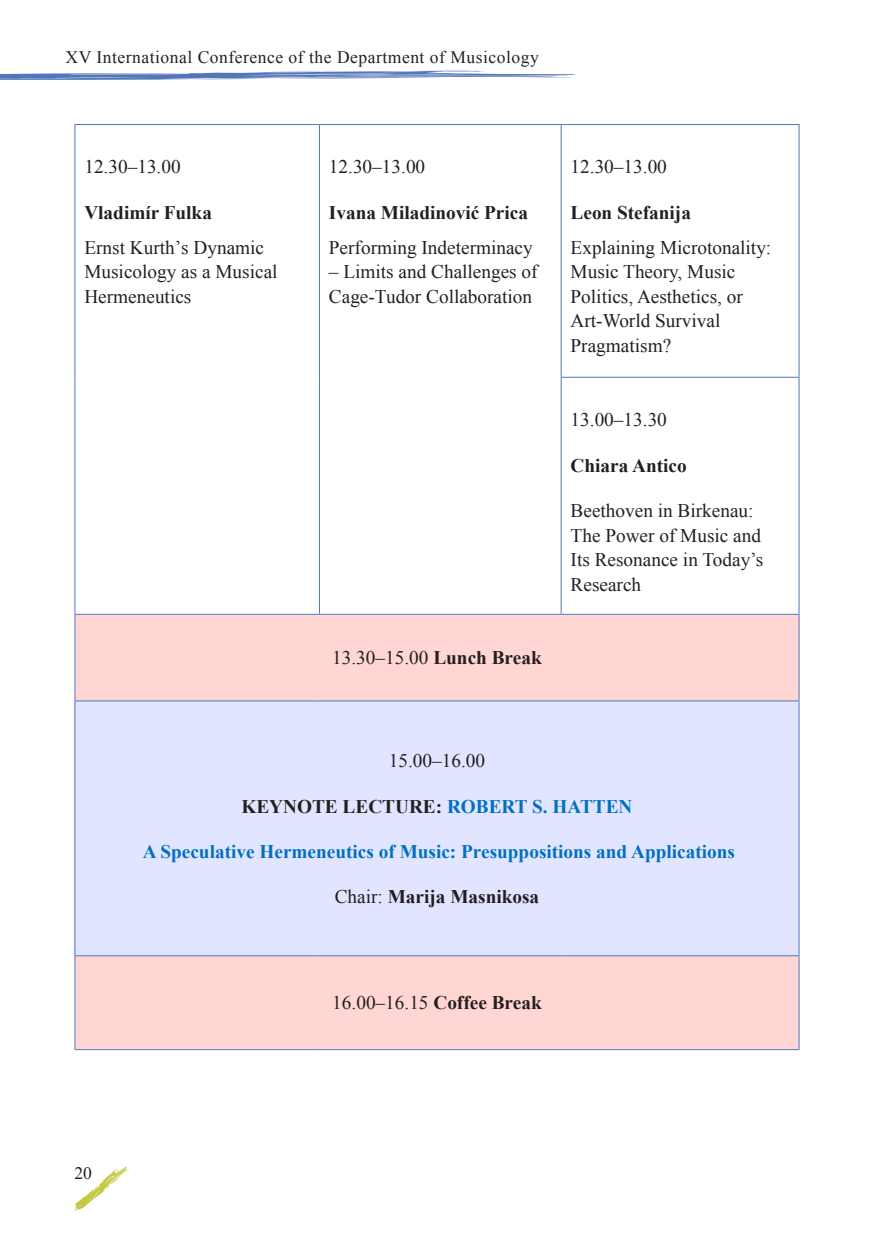
<style>
.page{position:relative;width:874px;height:1241px;background:#fff}
.page>*{position:absolute;margin:0;border:0;box-sizing:border-box;transform-origin:0 0}
.t1{font:19.25px/24.5px "Times New Roman";color:#231f20}
.t2{font:700 19.25px "Times New Roman";color:#231f20}
.t3{font:700 19.25px "Times New Roman";color:#0070c0}
.t4{font:17.5px "Times New Roman";letter-spacing:.03em;color:#231f20}
.s1{font-weight:700}
.s2{color:#0070c0}
.s3{font-weight:400}
</style>
<div class="page">
<svg style="left:74px;top:1166px;width:55px;height:45px"></svg>
<svg style="left:0;top:71px;width:576px;height:9px"></svg>
<div style="left:75px;top:614px;width:723px;height:435px;background:#ffd6d3"></div>
<div style="left:75px;top:700px;width:723px;height:255px;background:#e2e5ff"></div>
<hr style="left:74px;top:124px;width:245px;height:1px;background:#5376bb">
<hr style="left:74px;top:125px;width:1px;height:252px;background:#5376bb">
<hr style="left:319px;top:124px;width:242px;height:1px;background:#5376bb">
<hr style="left:319px;top:125px;width:1px;height:252px;background:#5376bb">
<hr style="left:561px;top:124px;width:238px;height:1px;background:#5376bb">
<hr style="left:560px;top:125px;width:1px;height:252px;background:#5376bb">
<hr style="left:798px;top:125px;width:1px;height:252px;background:#5376bb">
<hr style="left:74px;top:377px;width:1px;height:236px;background:#5376bb">
<hr style="left:319px;top:377px;width:1px;height:236px;background:#5376bb">
<hr style="left:560px;top:377px;width:239px;height:1px;background:#5376bb">
<hr style="left:560px;top:377px;width:1px;height:236px;background:#5376bb">
<hr style="left:798px;top:377px;width:1px;height:236px;background:#5376bb">
<hr style="left:74px;top:613px;width:245px;height:1px;background:#5376bb">
<hr style="left:74px;top:614px;width:1px;height:86px;background:#5376bb">
<hr style="left:319px;top:613px;width:242px;height:1px;background:#5376bb">
<hr style="left:561px;top:613px;width:238px;height:1px;background:#5376bb">
<hr style="left:798px;top:614px;width:1px;height:86px;background:#5376bb">
<hr style="left:74px;top:700px;width:245px;height:1px;background:#5376bb">
<hr style="left:74px;top:701px;width:1px;height:254px;background:#5376bb">
<hr style="left:319px;top:700px;width:242px;height:1px;background:#5376bb">
<hr style="left:561px;top:700px;width:238px;height:1px;background:#5376bb">
<hr style="left:798px;top:701px;width:1px;height:254px;background:#5376bb">
<hr style="left:74px;top:955px;width:245px;height:1px;background:#5376bb">
<hr style="left:74px;top:956px;width:1px;height:93px;background:#5376bb">
<hr style="left:319px;top:955px;width:242px;height:1px;background:#5376bb">
<hr style="left:561px;top:955px;width:238px;height:1px;background:#5376bb">
<hr style="left:798px;top:956px;width:1px;height:93px;background:#5376bb">
<hr style="left:74px;top:1049px;width:245px;height:1px;background:#5376bb">
<hr style="left:319px;top:1049px;width:242px;height:1px;background:#5376bb">
<hr style="left:561px;top:1049px;width:238px;height:1px;background:#5376bb">
<p class="t4" style="left:65px;top:45px;width:474px">XV International Conference of the Department of Musicology</p>
<p class="t1" style="left:84px;top:154px;width:98px">12.30–13.00</p>
<p class="t2" style="left:84px;top:199px;width:129px">Vladimír Fulka</p>
<p class="t1" style="left:84px;top:235px;width:195px">Ernst Kurthʼs Dynamic<br>Musicology as a Musical<br>Hermeneutics</p>
<p class="t1" style="left:329px;top:154px;width:98px">12.30–13.00</p>
<p class="t2" style="left:329px;top:199px;width:200px">Ivana Miladinović Prica</p>
<p class="t1" style="left:329px;top:235px;width:205px">Performing Indeterminacy</p>
<p class="t1" style="left:329px;top:259px;width:210px">– Limits and Challenges of<br>Cage-Tudor Collaboration</p>
<p class="t1" style="left:332px;top:645px;width:211px">13.30–15.00 <span class="s1">Lunch Break</span></p>
<p class="t1" style="left:570px;top:154px;width:98px">12.30–13.00</p>
<p class="t2" style="left:570px;top:199px;width:122px">Leon Stefanija</p>
<p class="t1" style="left:570px;top:235px;width:202px">Explaining Microtonality:<br>Music Theory, Music<br>Politics, Aesthetics, or<br>Art-World Survival<br>Pragmatism?</p>
<p class="t1" style="left:570px;top:407px;width:98px">13.00–13.30</p>
<p class="t2" style="left:570px;top:452px;width:118px">Chiara Antico</p>
<p class="t1" style="left:570px;top:498px;width:194px">Beethoven in Birkenau:<br>The Power of Music and<br>Its Resonance in Today’s<br>Research</p>
<p class="t1" style="left:388px;top:748px;width:98px">15.00–16.00</p>
<p class="t2" style="left:241px;top:792px;width:392px">KEYNOTE LECTURE: <span class="s2">ROBERT S. HATTEN</span></p>
<p class="t3" style="left:143px;top:838px;width:593px">A Speculative Hermeneutics of Music: Presuppositions and Applications</p>
<p class="t2" style="left:334px;top:883px;width:206px"><span class="s3">Chair:</span> Marija Masnikosa</p>
<p class="t4" style="left:74px;top:1160px;width:19px">20</p>
<p class="t1" style="left:332px;top:990px;width:211px">16.00–16.15 <span class="s1">Coffee Break</span></p>
</div>
